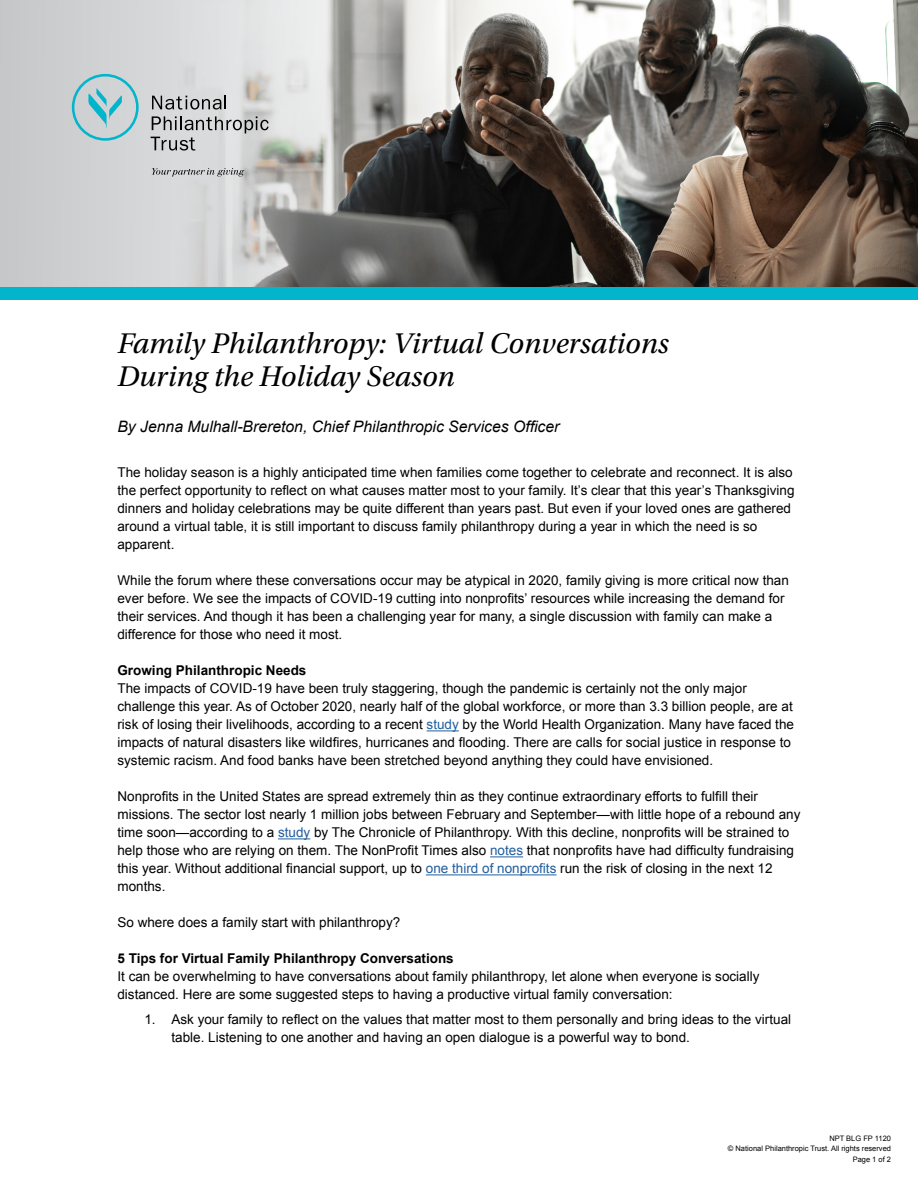
<style>
.page{position:relative;width:918px;height:1188px;background:#fff}
.page>*{position:absolute;margin:0;border:0;box-sizing:border-box;transform-origin:0 0}
.t1{font:italic 30px/33px "Utopia Std";color:#000}
.t2{font:italic 15.75px "Arial";color:#000}
.t3{font:13.5px/18px "Arial";color:#000}
.t4{font:700 13.5px "Arial";color:#000}
.t5{font:7.5px/10.5px "Arial";color:#000;text-align:right}
.s1{color:#215e9e}
</style>
<div class="page">
<img style="left:882px;top:0;width:36px;height:287px">
<hr style="left:427px;top:730px;width:32px;height:1px;background:#215e9e">
<hr style="left:278px;top:838px;width:32px;height:1px;background:#215e9e">
<hr style="left:490px;top:856px;width:33px;height:1px;background:#215e9e">
<hr style="left:426px;top:874px;width:130px;height:1px;background:#215e9e">
<svg style="left:0;top:0;width:882px;height:287px;background:#918d89"></svg>
<svg style="left:152px;top:96px;width:74px;height:14px"></svg>
<svg style="left:151px;top:116px;width:118px;height:35px;background:#b6b7b8"></svg>
<svg style="left:72px;top:74px;width:67px;height:67px;background:#a8ccd1"></svg>
<svg style="left:152px;top:168px;width:92px;height:9px"></svg>
<div style="left:0;top:287px;width:918px;height:13px;background:#00b5cc"></div>
<h1 class="t1" style="left:117px;top:327px;width:553px">Family Philanthropy: Virtual Conversations<br>During the Holiday Season</h1>
<p class="t2" style="left:117px;top:417px;width:444px">By Jenna Mulhall-Brereton, Chief Philanthropic Services Officer</p>
<p class="t3" style="left:117px;top:464px;width:679px">The holiday season is a highly anticipated time when families come together to celebrate and reconnect. It is also the perfect opportunity to reflect on what causes matter most to your family. It’s clear that this year’s Thanksgiving dinners and holiday celebrations may be quite different than years past. But even if your loved ones are gathered around a virtual table, it is still important to discuss family philanthropy during a year in which the need is so apparent.</p>
<p class="t3" style="left:117px;top:572px;width:673px">While the forum where these conversations occur may be atypical in 2020, family giving is more critical now than ever before. We see the impacts of COVID-19 cutting into nonprofits’ resources while increasing the demand for their services. And though it has been a challenging year for many, a single discussion with family can make a difference for those who need it most.</p>
<p class="t4" style="left:117px;top:662px;width:191px">Growing Philanthropic Needs</p>
<p class="t3" style="left:117px;top:680px;width:678px">The impacts of COVID-19 have been truly staggering, though the pandemic is certainly not the only major challenge this year. As of October 2020, nearly half of the global workforce, or more than 3.3 billion people, are at risk of losing their livelihoods, according to a recent <span class="s1">study</span> by the World Health Organization. Many have faced the impacts of natural disasters like wildfires, hurricanes and flooding. There are calls for social justice in response to systemic racism. And food banks have been stretched beyond anything they could have envisioned.</p>
<p class="t3" style="left:117px;top:788px;width:685px">Nonprofits in the United States are spread extremely thin as they continue extraordinary efforts to fulfill their missions. The sector lost nearly 1 million jobs between February and September—with little hope of a rebound any time soon—according to a <span class="s1">study</span> by The Chronicle of Philanthropy. With this decline, nonprofits will be strained to help those who are relying on them. The NonProfit Times also <span class="s1">notes</span> that nonprofits have had difficulty fundraising this year. Without additional financial support, up to <span class="s1">one third of nonprofits</span> run the risk of closing in the next 12 months.</p>
<p class="t3" style="left:117px;top:914px;width:284px">So where does a family start with philanthropy?</p>
<p class="t4" style="left:117px;top:950px;width:338px">5 Tips for Virtual Family Philanthropy Conversations</p>
<p class="t3" style="left:117px;top:968px;width:644px">It can be overwhelming to have conversations about family philanthropy, let alone when everyone is socially distanced. Here are some suggested steps to having a productive virtual family conversation:</p>
<p class="t3" style="left:171px;top:1011px;width:621px;text-indent:-27px">1. Ask your family to reflect on the values that matter most to them personally and bring ideas to the virtual table. Listening to one another and having an open dialogue is a powerful way to bond.</p>
<p class="t5" style="left:728px;top:1133px;width:165px">NPT BLG FP 1120<br>© National Philanthropic Trust. All rights reserved<br>Page 1 of 2</p>
</div>
